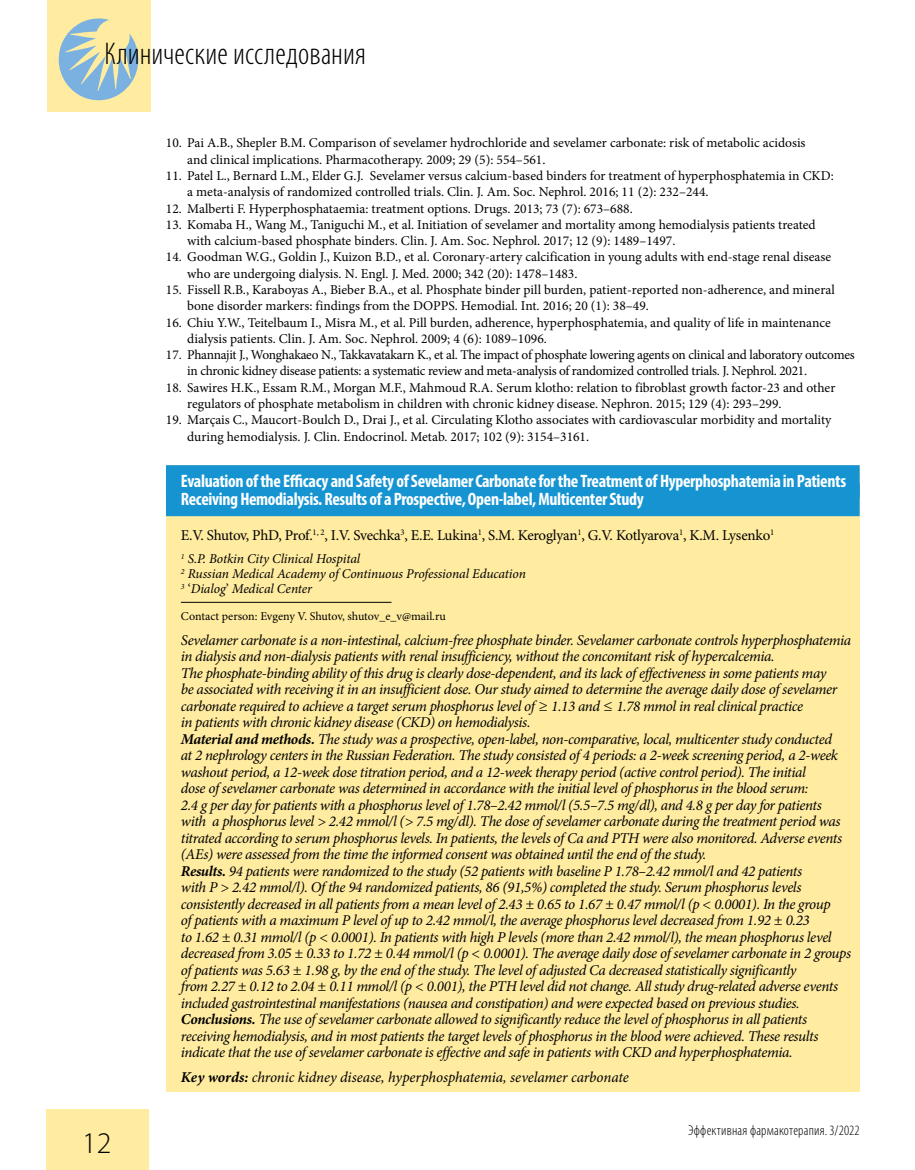
<style>
.page{position:relative;width:915px;height:1170px;background:#fff}
.page>*{position:absolute;margin:0;border:0;box-sizing:border-box;transform-origin:0 0}
.t1{font:300 condensed 31.5px "Myriad Pro";color:#000}
.t2{font:300 30px "Myriad Pro";color:#000}
.t3{font:700 condensed 18px/18px "Myriad Pro";letter-spacing:-.02em;color:#fff}
.t4{font:italic 15px/16.5px "Minion Pro";letter-spacing:-.025em;color:#000}
.t5{font:15px "Minion Pro";letter-spacing:-.02em;color:#000}
.t6{font:italic 15px "Minion Pro";letter-spacing:-.005em;color:#000}
.t7{font:300 condensed 14.25px "Myriad Pro";letter-spacing:.015em;color:#000}
.t8{font:13.5px/16.4px "Minion Pro";letter-spacing:-.005em;color:#000}
.t9{font:italic 13.5px/15px "Minion Pro";letter-spacing:-.01em;color:#000}
.t10{font:12px "Minion Pro";letter-spacing:-.005em;color:#000}
.s1{font-style:normal}
.s2{font-weight:700}
</style>
<div class="page">
<div style="left:47px;top:1108px;width:102px;height:61px;background:#ffeca1"></div>
<div style="left:47px;top:0;width:103px;height:112px;background:#ffeca1"></div>
<svg style="left:59px;top:18px;width:79px;height:82px"></svg>
<div style="left:166px;top:465px;width:693px;height:626px;background:#ffeca1"></div>
<div style="left:166px;top:465px;width:693px;height:33px;background:#1694d2"></div>
<div style="left:166px;top:483px;width:693px;height:33px;background:#1694d2"></div>
<hr style="left:181px;top:602px;width:210px;height:1px;background:#000">
<h1 class="t1" style="left:104px;top:35px;width:263px">Клинические исследования</h1>
<p class="t8" style="left:187px;top:135px;width:619px;text-indent:-21px">10. Pai A.B., Shepler B.M. Comparison of sevelamer hydrochloride and sevelamer carbonate: risk of metabolic acidosis and clinical implications. Pharmacotherapy. 2009; 29 (5): 554–561.</p>
<p class="t8" style="left:187px;top:167px;width:647px;text-indent:-21px">11. Patel L., Bernard L.M., Elder G.J. Sevelamer versus calcium-based binders for treatment of hyperphosphatemia in CKD: a meta-analysis of randomized controlled trials. Clin. J. Am. Soc. Nephrol. 2016; 11 (2): 232–244.</p>
<p class="t8" style="left:166px;top:200px;width:468px">12. Malberti F. Hyperphosphataemia: treatment options. Drugs. 2013; 73 (7): 673–688.</p>
<p class="t8" style="left:187px;top:216px;width:629px;text-indent:-21px">13. Komaba H., Wang M., Taniguchi M., et al. Initiation of sevelamer and mortality among hemodialysis patients treated with calcium-based phosphate binders. Clin. J. Am. Soc. Nephrol. 2017; 12 (9): 1489–1497.</p>
<p class="t8" style="left:187px;top:249px;width:645px;text-indent:-21px">14. Goodman W.G., Goldin J., Kuizon B.D., et al. Coronary-artery calcification in young adults with end-stage renal disease who are undergoing dialysis. N. Engl. J. Med. 2000; 342 (20): 1478–1483.</p>
<p class="t8" style="left:187px;top:281px;width:648px;text-indent:-21px">15. Fissell R.B., Karaboyas A., Bieber B.A., et al. Phosphate binder pill burden, patient-reported non-adherence, and mineral bone disorder markers: findings from the DOPPS. Hemodial. Int. 2016; 20 (1): 38–49.</p>
<p class="t8" style="left:187px;top:314px;width:645px;text-indent:-21px">16. Chiu Y.W., Teitelbaum I., Misra M., et al. Pill burden, adherence, hyperphosphatemia, and quality of life in maintenance dialysis patients. Clin. J. Am. Soc. Nephrol. 2009; 4 (6): 1089–1096.</p>
<p class="t8" style="left:187px;top:347px;width:668px;text-indent:-21px">17. Phannajit J., Wonghakaeo N., Takkavatakarn K., et al. The impact of phosphate lowering agents on clinical and laboratory outcomes in chronic kidney disease patients: a systematic review and meta-analysis of randomized controlled trials. J. Nephrol. 2021.</p>
<p class="t8" style="left:187px;top:379px;width:649px;text-indent:-21px">18. Sawires H.K., Essam R.M., Morgan M.F., Mahmoud R.A. Serum klotho: relation to fibroblast growth factor-23 and other regulators of phosphate metabolism in children with chronic kidney disease. Nephron. 2015; 129 (4): 293–299.</p>
<p class="t8" style="left:187px;top:412px;width:645px;text-indent:-21px">19. Marçais C., Maucort-Boulch D., Drai J., et al. Circulating Klotho associates with cardiovascular morbidity and mortality during hemodialysis. J. Clin. Endocrinol. Metab. 2017; 102 (9): 3154–3161.</p>
<h2 class="t2" style="left:82px;top:1125px;width:31px">12</h2>
<p class="t3" style="left:181px;top:471px;width:666px">Evaluation of the efficacy and safety of Sevelamer Carbonate for the treatment of hyperphosphatemia in Patients<br>Receiving Hemodialysis. Results of a Prospective, Open-label, Multicenter Study</p>
<p class="t5" style="left:181px;top:525px;width:594px">E.V. Shutov, PhD, Prof.<sup>1,</sup> <sup>2</sup>, I.V. Svechka<sup>3</sup>, E.E. Lukina<sup>1</sup>, S.M. Keroglyan<sup>1</sup>, G.V. Kotlyarova<sup>1</sup>, K.M. Lysenko<sup>1</sup></p>
<p class="t9" style="left:181px;top:551px;width:346px"><sup>1</sup> S.P. Botkin City Clinical Hospital<br><sup>2</sup> Russian Medical Academy of Continuous Professional Education<br><sup>3</sup> <span class="s1">‘</span>Dialog<span class="s1">’</span> Medical Center</p>
<p class="t10" style="left:181px;top:607px;width:266px">Contact person: Evgeny V. Shutov, shutov_e_v@mail.ru</p>
<p class="t4" style="left:181px;top:631px;width:671px">Sevelamer carbonate is a non-intestinal, calcium-free phosphate binder. Sevelamer carbonate controls hyperphosphatemia in dialysis and non-dialysis patients with renal insufficiency, without the concomitant risk of hypercalcemia.<br>The phosphate-binding ability of this drug is clearly dose-dependent, and its lack of effectiveness in some patients may<br>be associated with receiving it in an insufficient dose. Our study aimed to determine the average daily dose of sevelamer carbonate required to achieve a target serum phosphorus level of ≥ 1.13 and ≤ 1.78 mmol in real clinical practice<br>in patients with chronic kidney disease (CKD) on hemodialysis.<br><span class="s2">Material and methods.</span> The study was a prospective, open-label, non-comparative, local, multicenter study conducted<br>at 2 nephrology centers in the Russian Federation. The study consisted of 4 periods: a 2-week screening period, a 2-week washout period, a 12-week dose titration period, and a 12-week therapy period (active control period). The initial<br>dose of sevelamer carbonate was determined in accordance with the initial level of phosphorus in the blood serum:<br>2.4 g per day for patients with a phosphorus level of 1.78–2.42 mmol/l (5.5–7.5 mg/dl), and 4.8 g per day for patients<br>with a phosphorus level &gt; 2.42 mmol/l (&gt; 7.5 mg/dl). The dose of sevelamer carbonate during the treatment period was titrated according to serum phosphorus levels. In patients, the levels of Ca and PTH were also monitored. Adverse events (AEs) were assessed from the time the informed consent was obtained until the end of the study.<br><span class="s2">Results.</span> 94 patients were randomized to the study (52 patients with baseline P 1.78–2.42 mmol/l and 42 patients<br>with P &gt; 2.42 mmol/l). Of the 94 randomized patients, 86 (91,5%) completed the study. Serum phosphorus levels consistently decreased in all patients from a mean level of 2.43 ± 0.65 to 1.67 ± 0.47 mmol/l (p &lt; 0.0001). In the group<br>of patients with a maximum P level of up to 2.42 mmol/l, the average phosphorus level decreased from 1.92 ± 0.23<br>to 1.62 ± 0.31 mmol/l (p &lt; 0.0001). In patients with high P levels (more than 2.42 mmol/l), the mean phosphorus level decreased from 3.05 ± 0.33 to 1.72 ± 0.44 mmol/l (p &lt; 0.0001). The average daily dose of sevelamer carbonate in 2 groups of patients was 5.63 ± 1.98 g, by the end of the study. The level of adjusted Ca decreased statistically significantly<br>from 2.27 ± 0.12 to 2.04 ± 0.11 mmol/l (p &lt; 0.001), the PTH level did not change. All study drug-related adverse events included gastrointestinal manifestations (nausea and constipation) and were expected based on previous studies.<br><span class="s2">Conclusions.</span> The use of sevelamer carbonate allowed to significantly reduce the level of phosphorus in all patients receiving hemodialysis, and in most patients the target levels of phosphorus in the blood were achieved. These results indicate that the use of sevelamer carbonate is effective and safe in patients with CKD and hyperphosphatemia.</p>
<p class="t6" style="left:181px;top:1067px;width:449px"><span class="s2">Key words:</span> chronic kidney disease, hyperphosphatemia, sevelamer carbonate</p>
<p class="t7" style="left:688px;top:1121px;width:173px">Эффективная фармакотерапия. 3/2022</p>
</div>
